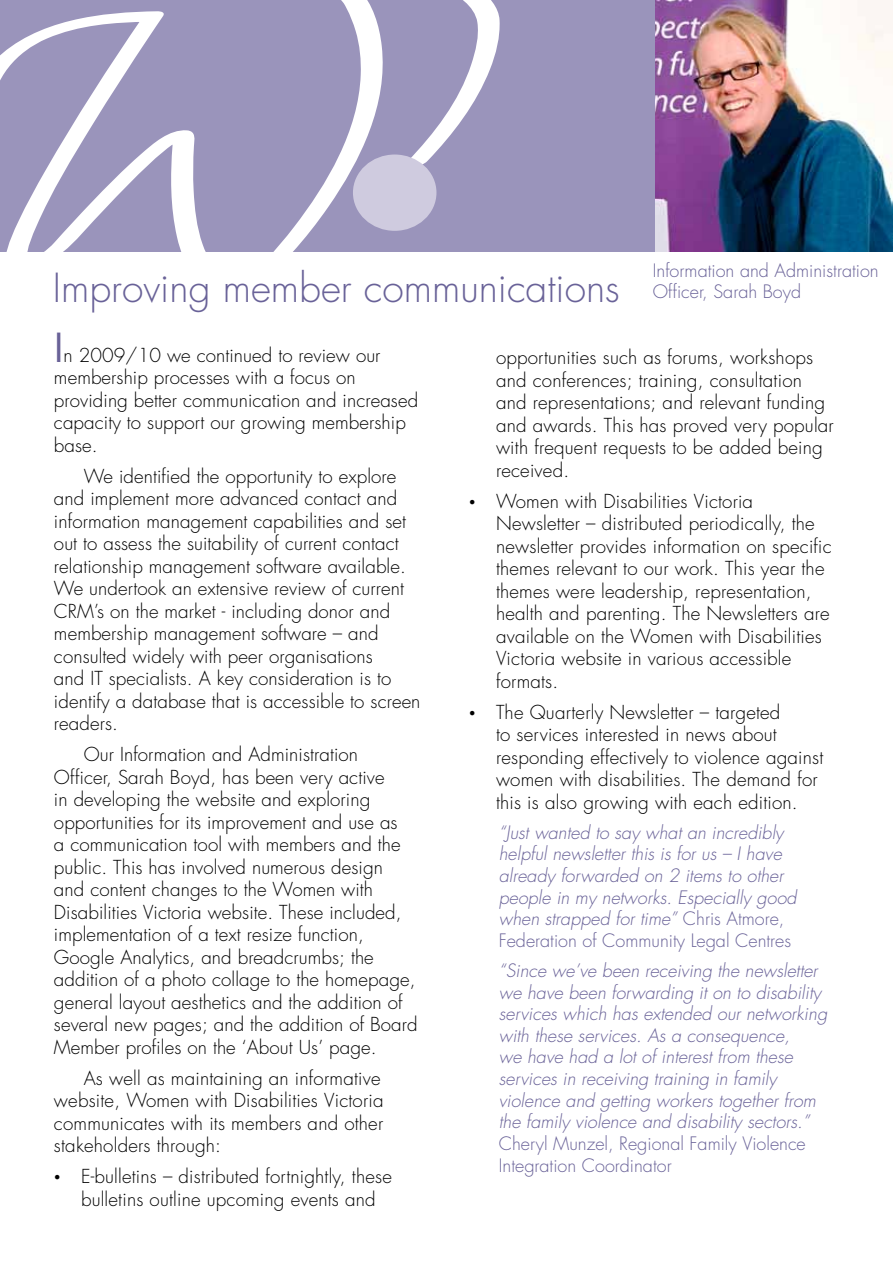
<style>
.page{position:relative;width:893px;height:1263px;background:#fff}
.page>*{position:absolute;margin:0;border:0;box-sizing:border-box;transform-origin:0 0}
.t1{font:300 39px "Futura Std";color:#696298}
.t2{font:300 18.75px/22.5px "Futura Std";letter-spacing:.005em;color:#000}
.t3{font:italic 300 18px/21.6px "Futura Std";color:#696298}
.t4{font:300 18px/22.5px "Futura Std";color:#696298}
.s1{font-weight:400;font-size:39px;color:#696298}
.s2{font-family:"Times New Roman";font-weight:400;font-size:18px}
.s3{font-style:normal}
</style>
<div class="page">
<img style="left:654px;top:0;width:239px;height:251px">
<div style="left:0;top:0;width:654px;height:251px;background:#9a94bb"></div>
<svg style="left:0;top:0;width:500px;height:252px"></svg>
<div style="left:353px;top:155px;width:83px;height:76px;background:#cfcbdf;border-radius:50%"></div>
<h1 class="t1" style="left:53px;top:264px;width:568px">Improving member communications</h1>
<p class="t4" style="left:653px;top:260px;width:227px;line-height:21.6px">Information and Administration<br>Officer, Sarah Boyd</p>
<p class="t2" style="left:54px;top:344px;width:366px"><span class="s1">I</span>n 2009/10 we continued to review our membership processes with a focus on providing better communication and increased capacity to support our growing membership base.</p>
<p class="t2" style="left:54px;top:465px;width:368px;text-indent:30px">We identified the opportunity to explore and implement more advanced contact and information management capabilities and set out to assess the suitability of current contact relationship management software available.<br>We undertook an extensive review of current CRM’s on the market - including donor and membership management software – and consulted widely with peer organisations<br>and IT specialists. A key consideration is to identify a database that is accessible to screen readers.</p>
<p class="t2" style="left:54px;top:744px;width:365px;text-indent:30px">Our Information and Administration Officer, Sarah Boyd, has been very active<br>in developing the website and exploring opportunities for its improvement and use as<br>a communication tool with members and the public. This has involved numerous design and content changes to the Women with Disabilities Victoria website. These included, implementation of a text resize function, Google Analytics, and breadcrumbs; the addition of a photo collage to the homepage, general layout aesthetics and the addition of several new pages; and the addition of Board Member profiles on the ‘About Us’ page.</p>
<p class="t2" style="left:54px;top:1067px;width:331px;text-indent:30px">As well as maintaining an informative website, Women with Disabilities Victoria communicates with its members and other stakeholders through:</p>
<p class="t2" style="left:54px;top:1166px;width:339px;text-align:center"><span class="s2">•</span> E-bulletins – distributed fortnightly, these bulletins outline upcoming events and</p>
<p class="t2" style="left:496px;top:347px;width:339px">opportunities such as forums, workshops and conferences; training, consultation and representations; and relevant funding and awards. This has proved very popular with frequent requests to be added being received.</p>
<p class="t2" style="left:496px;top:490px;width:337px;text-indent:-27px"><span class="s2">•</span> Women with Disabilities Victoria Newsletter – distributed periodically, the newsletter provides information on specific themes relevant to our work. This year the themes were leadership, representation, health and parenting. The Newsletters are available on the Women with Disabilities Victoria website in various accessible formats.</p>
<p class="t2" style="left:496px;top:701px;width:329px;text-indent:-27px"><span class="s2">•</span> The Quarterly Newsletter – targeted<br>to services interested in news about responding effectively to violence against women with disabilities. The demand for this is also growing with each edition.</p>
<p class="t3" style="left:499px;top:822px;width:299px">“Just wanted to say what an incredibly helpful newsletter this is for us – I have already forwarded on 2 items to other people in my networks. Especially good when strapped for time” <span class="s3">Chris Atmore, Federation of Community Legal Centres</span></p>
<p class="t3" style="left:499px;top:960px;width:330px">“Since we’ve been receiving the newsletter we have been forwarding it on to disability services which has extended our networking with these services. As a consequence,<br>we have had a lot of interest from these services in receiving training in family violence and getting workers together from the family violence and disability sectors.”</p>
<p class="t4" style="left:499px;top:1132px;width:308px">Cheryl Munzel, Regional Family Violence<br>Integration Coordinator</p>
</div>
